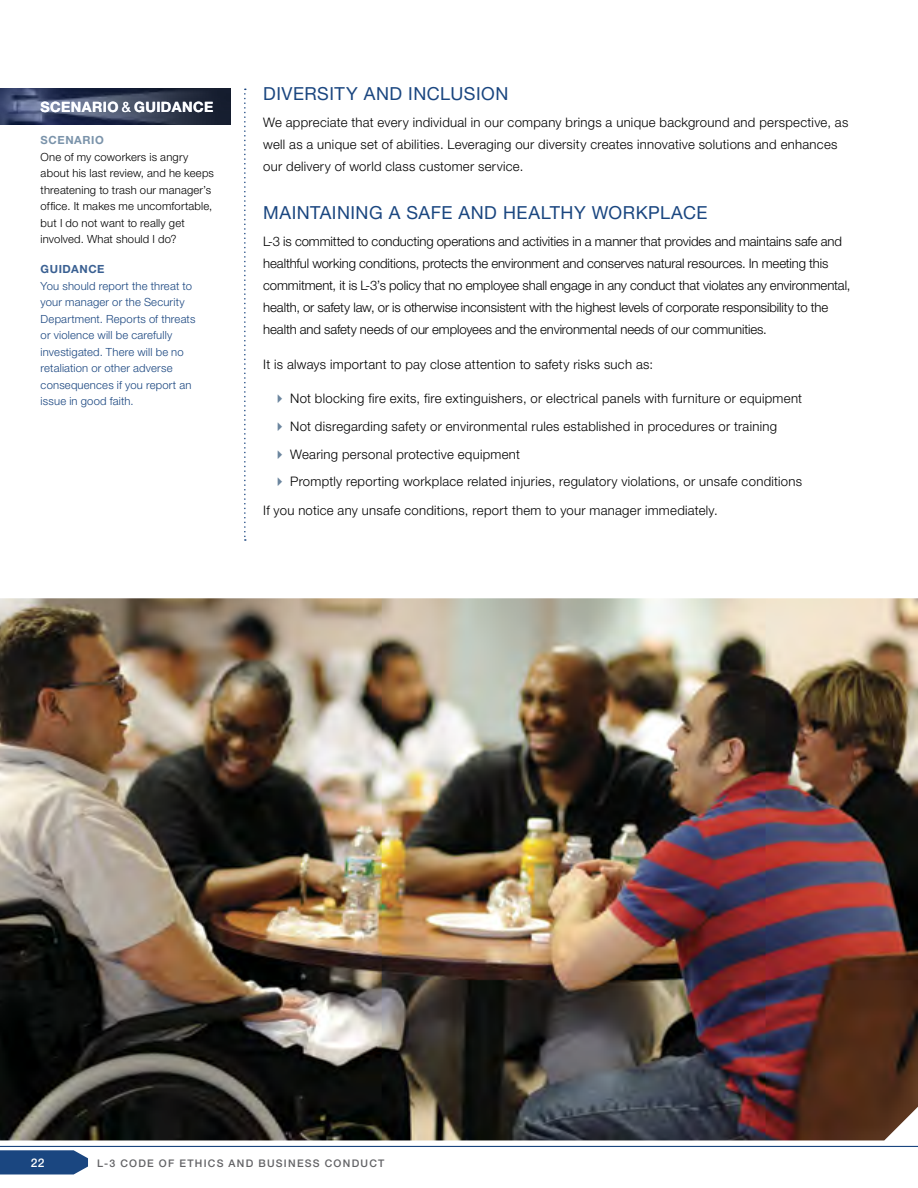
<style>
.page{position:relative;width:918px;height:1188px;background:#fff}
.page>*{position:absolute;margin:0;border:0;box-sizing:border-box;transform-origin:0 0}
.t1{font:18px "Helvetica Neue LT Std";letter-spacing:.025em;color:#1a4680}
.t2{font:700 14.25px "Helvetica Neue LT Std";letter-spacing:.03em;color:#fff}
.t3{font:300 13.2px/22.2px "Helvetica Neue LT Std";letter-spacing:.01em;color:#000}
.t4{font:300 13.2px/22.2px "Helvetica Neue LT Std";letter-spacing:-.01em;color:#000}
.t5{font:500 12px "Helvetica Neue LT Std";color:#fff}
.t6{font:300 11.25px/16.5px "Helvetica Neue LT Std";letter-spacing:.015em;color:#1a4680}
.t7{font:300 11.25px/16.5px "Helvetica Neue LT Std";letter-spacing:.015em;color:#000}
.t8{font:700 11.25px "Helvetica Neue LT Std";letter-spacing:.055em;color:#7a93aa}
.t9{font:700 11.25px "Helvetica Neue LT Std";letter-spacing:.05em;color:#3a6092}
.t10{font:500 10.5px "Helvetica Neue LT Std";letter-spacing:.12em;color:#636366}
.s1{font-weight:400}
</style>
<div class="page">
<svg style="left:244px;top:89px;width:2px;height:452px"></svg>
<img style="left:0;top:598px;width:918px;height:542px">
<svg style="left:0;top:89px;width:231px;height:35px;background:#38425c"></svg>
<hr style="left:0;top:1146px;width:918px;height:1px;background:#1a4680">
<svg style="left:0;top:1150px;width:88px;height:24px;background:#285188"></svg>
<p class="t2" style="left:41px;top:98px;width:174px">SCENARIO <span class="s1">&amp;</span> GUIDANCE</p>
<p class="t8" style="left:41px;top:133px;width:63px">SCENARIO</p>
<p class="t7" style="left:41px;top:148px;width:175px">One of my coworkers is angry about his last review, and he keeps threatening to trash our manager’s office. It makes me uncomfortable, but I do not want to really get involved. What should I do?</p>
<p class="t9" style="left:41px;top:262px;width:65px">GUIDANCE</p>
<p class="t6" style="left:41px;top:277px;width:156px">You should report the threat to your manager or the Security<br>Department. Reports of threats or violence will be carefully investigated. There will be no retaliation or other adverse consequences if you report an issue in good faith.</p>
<h1 class="t1" style="left:263px;top:83px;width:247px">DIVERSITY AND INCLUSION</h1>
<p class="t3" style="left:263px;top:111px;width:587px">We appreciate that every individual in our company brings a unique background and perspective, as well as a unique set of abilities. Leveraging our diversity creates innovative solutions and enhances our delivery of world class customer service.</p>
<h1 class="t1" style="left:263px;top:202px;width:446px">MAINTAINING A SAFE AND HEALTHY WORKPLACE</h1>
<p class="t4" style="left:263px;top:229px;width:589px">L-3 is committed to conducting operations and activities in a manner that provides and maintains safe and healthful working conditions, protects the environment and conserves natural resources. In meeting this commitment, it is L-3’s policy that no employee shall engage in any conduct that violates any environmental, health, or safety law, or is otherwise inconsistent with the highest levels of corporate responsibility to the health and safety needs of our employees and the environmental needs of our communities.</p>
<p class="t3" style="left:263px;top:353px;width:391px">It is always important to pay close attention to safety risks such as:</p>
<p class="t3" style="left:290px;top:387px;width:513px">Not blocking fire exits, fire extinguishers, or electrical panels with furniture or equipment</p>
<p class="t3" style="left:290px;top:415px;width:488px">Not disregarding safety or environmental rules established in procedures or training</p>
<p class="t3" style="left:290px;top:443px;width:231px">Wearing personal protective equipment</p>
<p class="t3" style="left:290px;top:470px;width:513px">Promptly reporting workplace related injuries, regulatory violations, or unsafe conditions</p>
<p class="t3" style="left:263px;top:499px;width:456px">If you notice any unsafe conditions, report them to your manager immediately.</p>
<p class="t5" style="left:31px;top:1155px;width:15px">22</p>
<p class="t10" style="left:97px;top:1157px;width:289px">L-3 CODE OF ETHICS AND BUSINESS CONDUCT</p>
</div>
